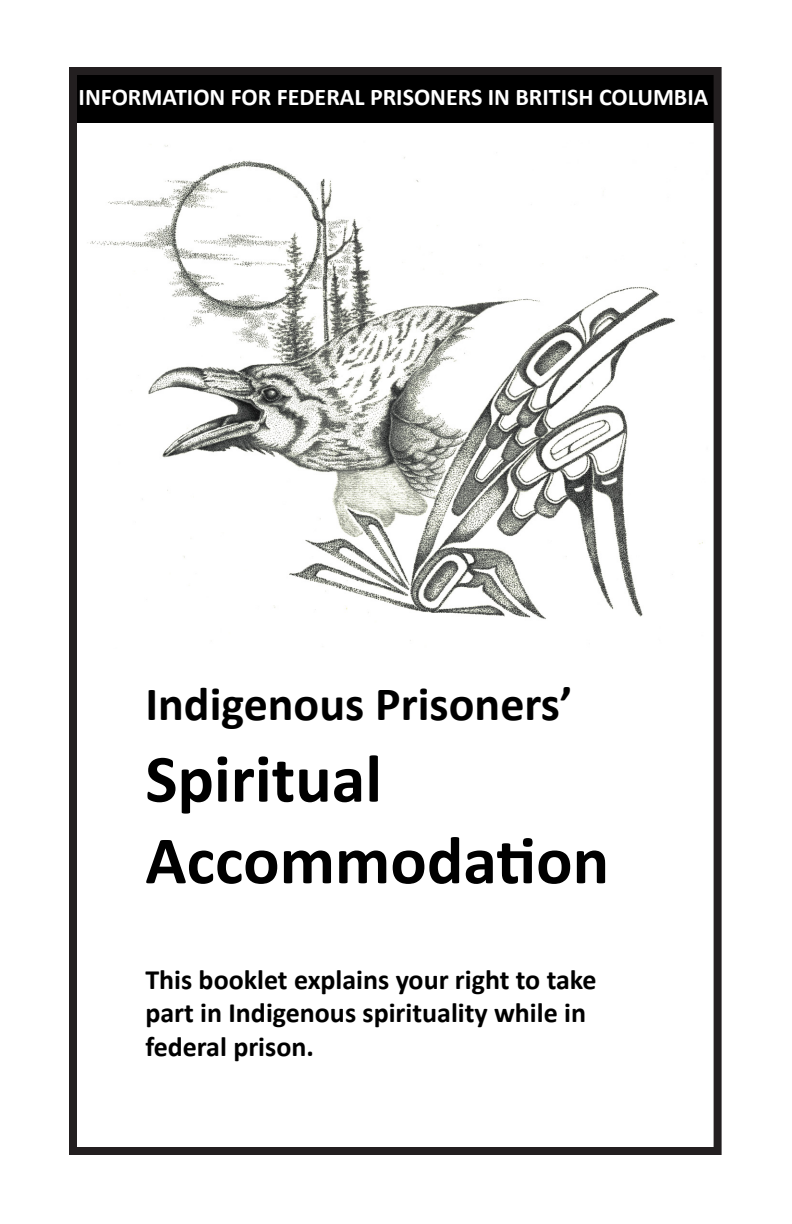
<style>
.page{position:relative;width:792px;height:1224px;background:#fff}
.page>*{position:absolute;margin:0;border:0;box-sizing:border-box;transform-origin:0 0}
.Headline{font:700 68px/81.6px "Calibri";color:#000}
.Headline-2{font:700 48px "Calibri";color:#000}
.Cover_text{font:700 28px/33.6px "Calibri";color:#000}
.Info_for_prisoners_c{font:700 24px "Calibri";color:#fff}
</style>
<div class="page">
<img style="left:87px;top:145px;width:616px;height:496px">
<div style="left:70px;top:70px;width:649px;height:52px;background:#000"></div>
<div style="left:69px;top:67px;width:653px;height:1088px;border:8px solid #231f20"></div>
<p class="Info_for_prisoners_c" style="left:79px;top:81px;width:631px">INFORMATION FOR FEDERAL PRISONERS IN BRITISH COLUMBIA</p>
<p class="Headline-2" style="left:145px;top:673px;width:429px">Indigenous Prisoners’</p>
<p class="Headline" style="left:145px;top:738px;width:465px">Spiritual<br>Accommodation</p>
<p class="Cover_text" style="left:145px;top:963px;width:453px">This booklet explains your right to take part in Indigenous spirituality while in federal prison.</p>
</div>
